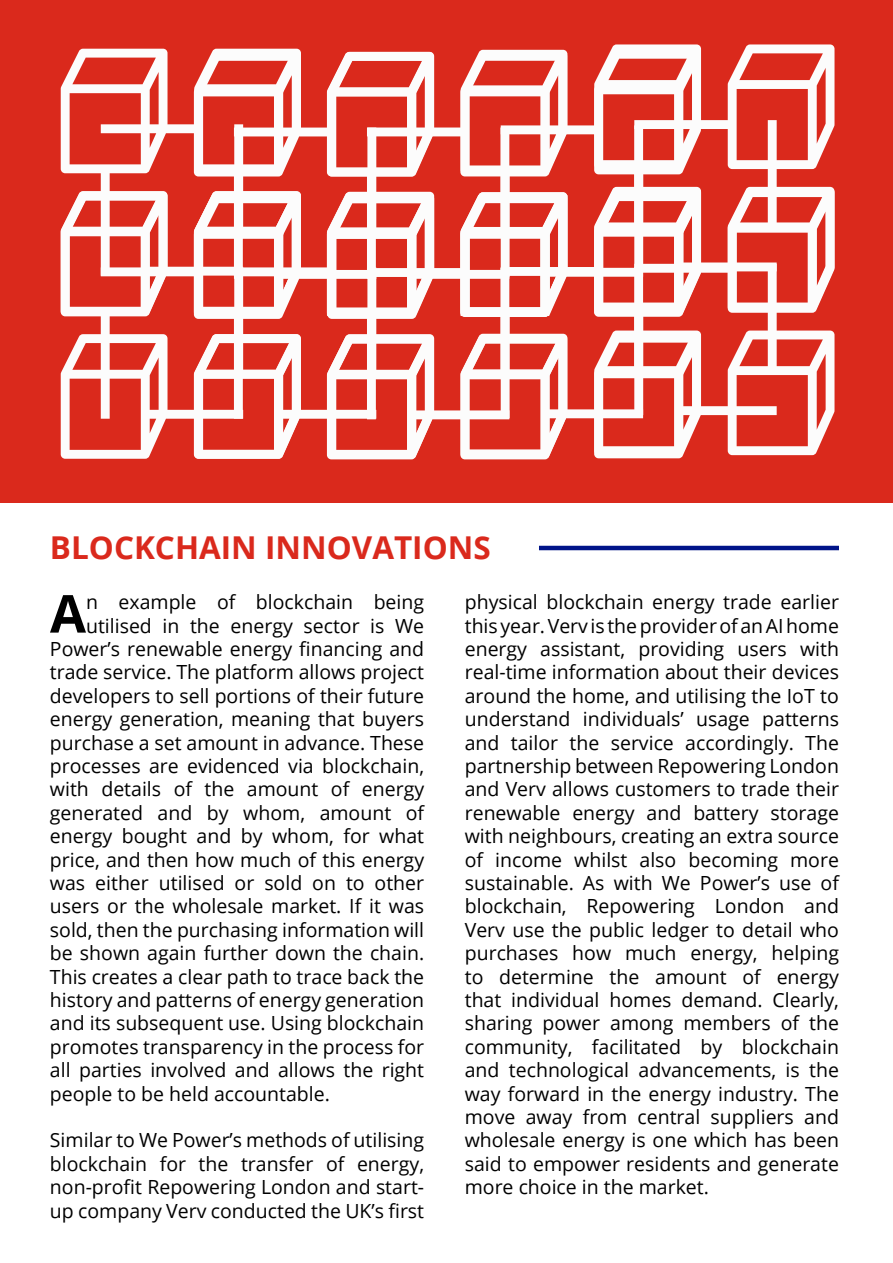
<style>
.page{position:relative;width:893px;height:1263px;background:#fff}
.page>*{position:absolute;margin:0;border:0;box-sizing:border-box;transform-origin:0 0}
.t1{font:700 52.35px "Open Sans";color:#000}
.t2{font:700 31.5px "Open Sans";color:#da291c}
.t3{font:19.5px/23.4px "Open Sans";color:#000;text-align:justify}
</style>
<div class="page">
<hr style="left:539px;top:546px;width:300px;height:4px;background:#001489">
<div style="left:0;top:0;width:893px;height:503px;background:#da291c"></div>
<svg style="left:61px;top:49px;width:240px;height:143px"></svg>
<svg style="left:301px;top:375px;width:26px;height:80px"></svg>
<svg style="left:194px;top:52px;width:133px;height:263px"></svg>
<svg style="left:701px;top:311px;width:133px;height:144px"></svg>
<svg style="left:327px;top:52px;width:134px;height:140px"></svg>
<svg style="left:327px;top:192px;width:221px;height:267px"></svg>
<svg style="left:61px;top:192px;width:240px;height:267px"></svg>
<svg style="left:461px;top:317px;width:240px;height:141px"></svg>
<svg style="left:611px;top:44px;width:223px;height:267px"></svg>
<svg style="left:461px;top:50px;width:240px;height:267px"></svg>
<h2 class="t2" style="left:50px;top:525px;width:442px">BLOCKCHAIN INNOVATIONS</h2>
<h1 class="t1" style="left:50px;top:577px;width:38px">A</h1>
<p class="t3" style="left:86px;top:590px;width:340px">n example of blockchain being</p>
<p class="t3" style="left:86px;top:613px;width:340px">utilised in the energy sector is We</p>
<p class="t3" style="left:50px;top:637px;width:376px">Power’s renewable energy financing and</p>
<p class="t3" style="left:50px;top:660px;width:376px">trade service. The platform allows project</p>
<p class="t3" style="left:50px;top:683px;width:376px">developers to sell portions of their future</p>
<p class="t3" style="left:50px;top:707px;width:376px">energy generation, meaning that buyers</p>
<p class="t3" style="left:50px;top:730px;width:376px">purchase a set amount in advance. These</p>
<p class="t3" style="left:50px;top:754px;width:376px">processes are evidenced via blockchain,</p>
<p class="t3" style="left:50px;top:777px;width:376px">with details of the amount of energy</p>
<p class="t3" style="left:50px;top:800px;width:376px">generated and by whom, amount of</p>
<p class="t3" style="left:50px;top:824px;width:376px">energy bought and by whom, for what</p>
<p class="t3" style="left:50px;top:847px;width:376px">price, and then how much of this energy</p>
<p class="t3" style="left:50px;top:871px;width:376px">was either utilised or sold on to other</p>
<p class="t3" style="left:50px;top:894px;width:376px">users or the wholesale market. If it was</p>
<p class="t3" style="left:50px;top:917px;width:376px">sold, then the purchasing information will</p>
<p class="t3" style="left:50px;top:941px;width:376px">be shown again further down the chain.</p>
<p class="t3" style="left:50px;top:964px;width:376px">This creates a clear path to trace back the</p>
<p class="t3" style="left:50px;top:988px;width:376px">history and patterns of energy generation</p>
<p class="t3" style="left:50px;top:1011px;width:376px">and its subsequent use. Using blockchain</p>
<p class="t3" style="left:50px;top:1034px;width:376px">promotes transparency in the process for</p>
<p class="t3" style="left:50px;top:1058px;width:376px">all parties involved and allows the right</p>
<p class="t3" style="left:50px;top:1081px;width:282px">people to be held accountable.</p>
<p class="t3" style="left:50px;top:1128px;width:376px">Similar to We Power’s methods of utilising blockchain for the transfer of energy, non-profit Repowering London and start&shy;up company Verv conducted the UK’s first</p>
<p class="t3" style="left:465px;top:590px;width:376px">physical blockchain energy trade earlier this year. Verv is the provider of an AI home energy assistant, providing users with real-time information about their devices around the home, and utilising the IoT to understand individuals’ usage patterns and tailor the service accordingly. The partnership between Repowering London and Verv allows customers to trade their renewable energy and battery storage with neighbours, creating an extra source of income whilst also becoming more sustainable. As with We Power’s use of blockchain, Repowering London and Verv use the public ledger to detail who purchases how much energy, helping to determine the amount of energy that individual homes demand. Clearly, sharing power among members of the community, facilitated by blockchain and technological advancements, is the way forward in the energy industry. The move away from central suppliers and wholesale energy is one which has been said to empower residents and generate more choice in the market.</p>
</div>
